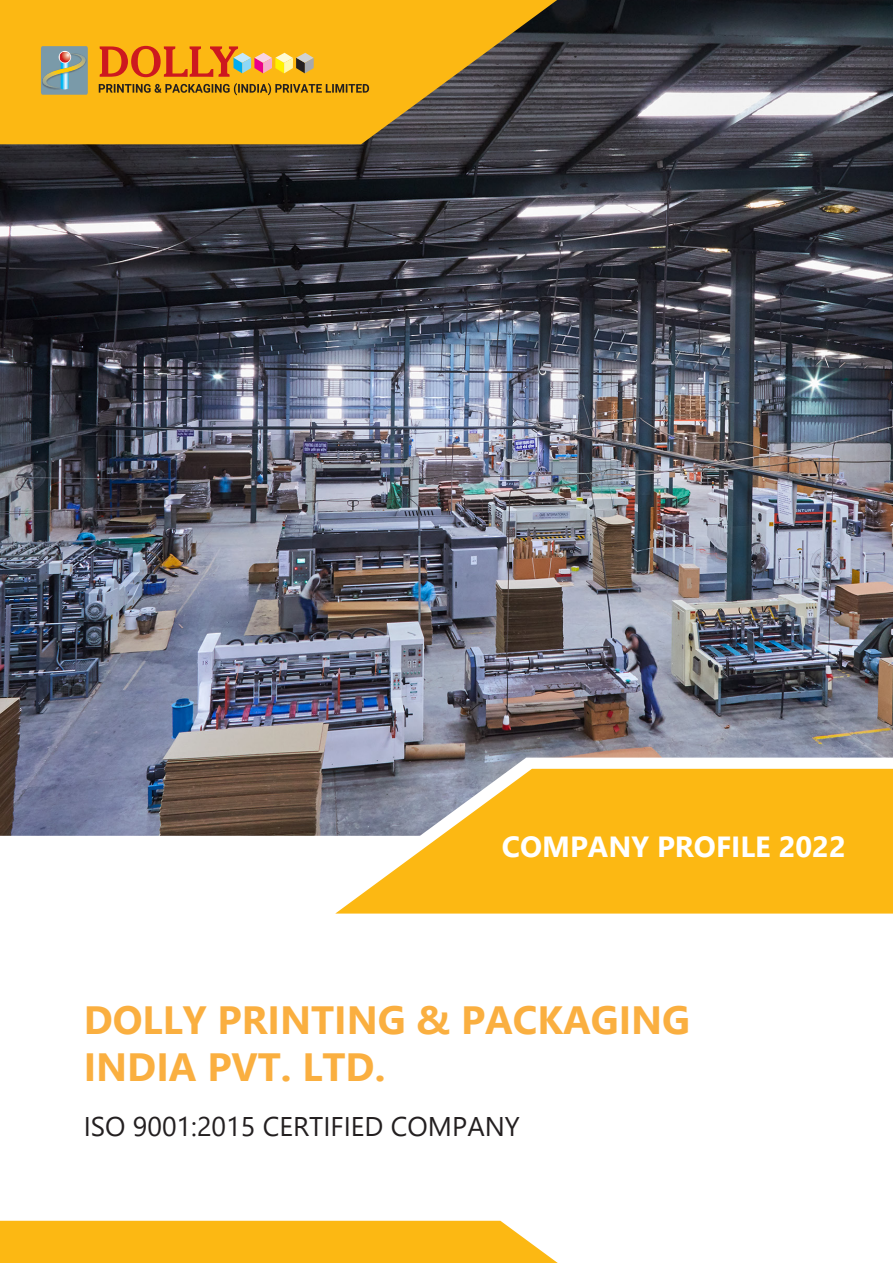
<style>
.page{position:relative;width:893px;height:1263px;background:#fff}
.page>*{position:absolute;margin:0;border:0;box-sizing:border-box;transform-origin:0 0}
.t1{font:700 39.45px/47.2px "Segoe UI";color:#faaf40}
.t2{font:700 29.1px "Segoe UI";color:#fff}
.t3{font:27px "Segoe UI";color:#231f20}
</style>
<div class="page">
<img style="left:0;top:0;width:893px;height:836px">
<svg style="left:335px;top:769px;width:558px;height:144px;background:#eeb631"></svg>
<svg style="left:0;top:0;width:557px;height:144px;background:#d59f1e"></svg>
<div style="left:0;top:1221px;width:558px;height:42px;background:#fcb813"></div>
<svg style="left:41px;top:46px;width:47px;height:49px;background:#889e9e"></svg>
<svg style="left:99px;top:83px;width:270px;height:12px;background:#b38517"></svg>
<svg style="left:100px;top:46px;width:214px;height:31px;background:#e58e2f"></svg>
<p class="t2" style="left:502px;top:819px;width:345px">COMPANY PROFILE 2022</p>
<p class="t1" style="left:84px;top:993px;width:608px">DOLLY PRINTING &amp; PACKAGING<br>INDIA PVT. LTD.</p>
<p class="t3" style="left:84px;top:1101px;width:438px">ISO 9001:2015 CERTIFIED COMPANY</p>
</div>
